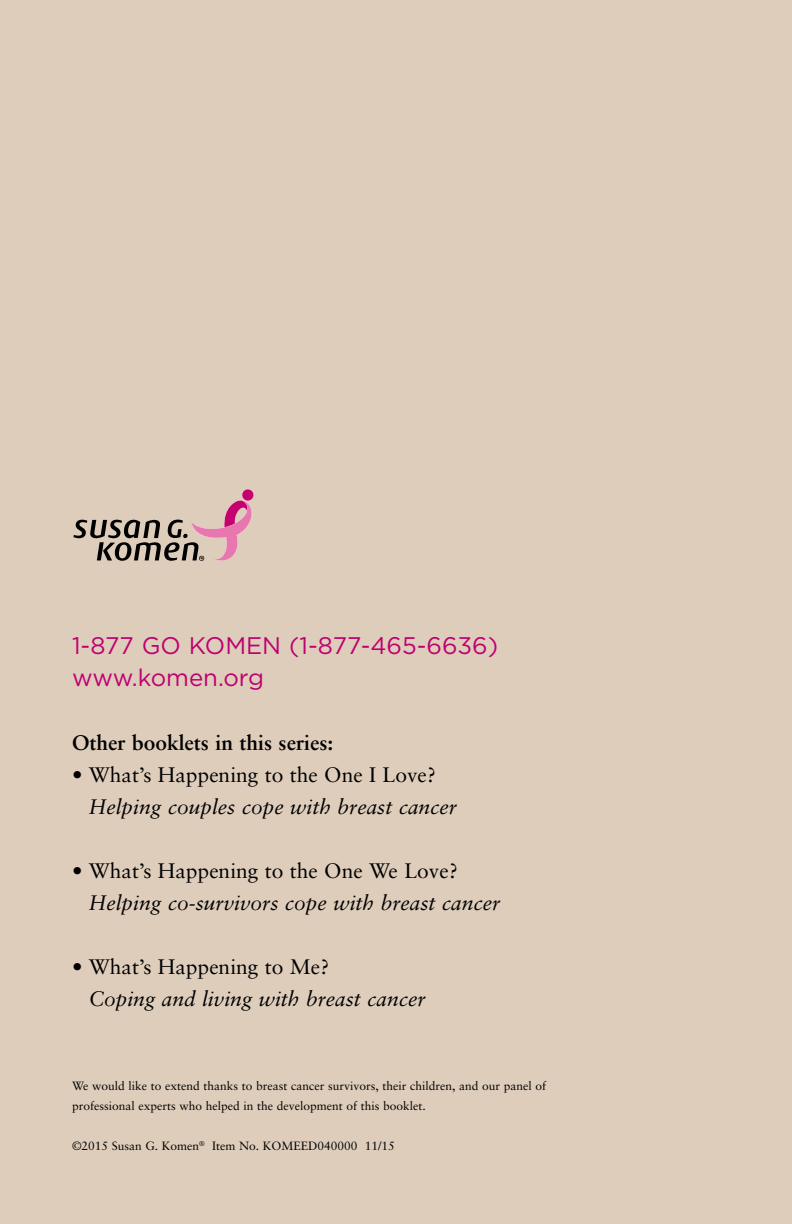
<style>
.page{position:relative;width:792px;height:1224px;background:#decdbb}
.page>*{position:absolute;margin:0;border:0;box-sizing:border-box;transform-origin:0 0}
.t1{font:24px/32px "Gotham";color:#be0071}
.t2{font:italic 21px "Sabon";color:#000}
.t3{font:21px "Sabon";color:#000}
.t4{font:700 21px "Sabon";color:#000}
.t5{font:12px/20px "Sabon";color:#000}
</style>
<div class="page">
<svg style="left:74px;top:489px;width:180px;height:72px"></svg>
<h1 class="t1" style="left:72px;top:629px;width:428px">1-877 GO KOMEN (1-877-465-6636) www.komen.org</h1>
<h2 class="t4" style="left:72px;top:730px;width:263px">Other booklets in this series:</h2>
<h2 class="t3" style="left:72px;top:763px;width:366px">• What’s Happening to the One I Love?</h2>
<h2 class="t2" style="left:89px;top:795px;width:370px">Helping couples cope with breast cancer</h2>
<h2 class="t3" style="left:72px;top:859px;width:388px">• What’s Happening to the One We Love?</h2>
<h2 class="t2" style="left:89px;top:891px;width:413px">Helping co-survivors cope with breast cancer</h2>
<h2 class="t3" style="left:72px;top:955px;width:259px">• What’s Happening to Me?</h2>
<h2 class="t2" style="left:89px;top:987px;width:338px">Coping and living with breast cancer</h2>
<p class="t5" style="left:72px;top:1076px;width:476px">We would like to extend thanks to breast cancer survivors, their children, and our panel of professional experts who helped in the development of this booklet.</p>
<p class="t5" style="left:72px;top:1136px;width:324px">©2015 Susan G. Komen<sup>®</sup> Item No. KOMEED040000 11/15</p>
</div>
